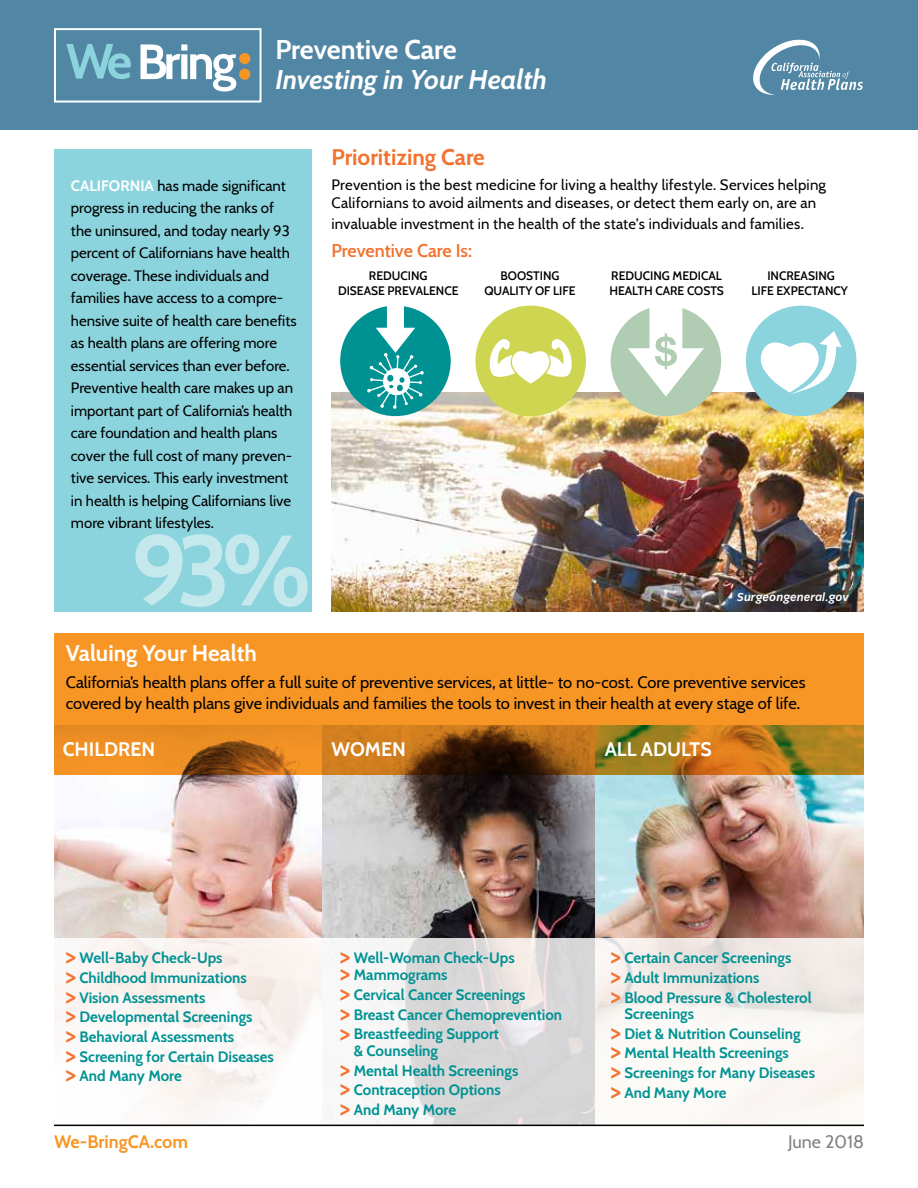
<style>
.page{position:relative;width:918px;height:1188px;background:#fff}
.page>*{position:absolute;margin:0;border:0;box-sizing:border-box;transform-origin:0 0}
.t1{font:700 99.9px "Cabin";color:#c5e8ec}
.t2{font:italic 700 27px "Cabin";color:#fff}
.t3{font:700 27px "Cabin";letter-spacing:-.005em;color:#fff}
.t4{font:700 22.5px "Cabin";color:#fff}
.t5{font:700 22.5px "Cabin";color:#f37230}
.t6{font:700 19.5px "Cabin";color:#fff}
.t7{font:600 18px "Cabin";letter-spacing:-.005em;color:#f37230}
.t8{font:700 18px "Cabin";color:#f89625}
.t9{font:18px "Cabin";color:#808285}
.t10{font:16.5px/21.6px "Cabin";color:#000}
.t11{font:15px/22.5px "Cabin";color:#000}
.t12{font:700 15px/19.6px "Cabin";color:#009293}
.t13{font:600 12px/14.4px "Cabin";color:#000;text-align:center}
.t14{font:italic 700 12px "Congress Sans";color:#fff}
.s1{font-weight:700;color:#fff}
.s2{font-family:"Congress Sans";font-size:24px;color:#f37230}
</style>
<div class="page">
<div style="left:0;top:0;width:918px;height:130px;background:#5186a4"></div>
<img style="left:54px;top:774px;width:810px;height:165px">
<div style="left:54px;top:149px;width:257px;height:462px;background:#8bd3dd"></div>
<svg style="left:54px;top:939px;width:810px;height:186px;fill:#f8f4f2"></svg>
<svg style="left:54px;top:633px;width:810px;height:141px;background:#df8821"></svg>
<div style="left:54px;top:28px;width:208px;height:75px;border:2px solid #fff"></div>
<svg style="left:66px;top:44px;width:65px;height:35px"></svg>
<svg style="left:141px;top:44px;width:95px;height:48px"></svg>
<div style="left:239px;top:53px;width:11px;height:11px;background:#f89625;border-radius:50%"></div>
<div style="left:239px;top:69px;width:11px;height:11px;background:#f89625;border-radius:50%"></div>
<img style="left:332px;top:392px;width:532px;height:219px">
<div style="left:475px;top:306px;width:111px;height:110px;background:#ced551;border-radius:50%"></div>
<svg style="left:489px;top:339px;width:83px;height:45px"></svg>
<div style="left:340px;top:306px;width:111px;height:110px;background:#009293;border-radius:50%"></div>
<svg style="left:367px;top:306px;width:57px;height:103px"></svg>
<div style="left:611px;top:306px;width:110px;height:110px;background:#b0cdb3;border-radius:50%"></div>
<svg style="left:628px;top:306px;width:76px;height:91px"></svg>
<div style="left:746px;top:306px;width:110px;height:110px;background:#8bd3dd;border-radius:50%"></div>
<svg style="left:756px;top:331px;width:86px;height:63px"></svg>
<hr style="left:54px;top:1125px;width:810px;height:1px;background:#000">
<svg style="left:753px;top:39px;width:110px;height:56px"></svg>
<h2 class="t3" style="left:275px;top:28px;width:183px">Preventive Care</h2>
<h2 class="t2" style="left:275px;top:58px;width:273px">Investing in Your Health</h2>
<p class="t11" style="left:71px;top:173px;width:227px"><span class="s1">CALIFORNIA</span> has made significant progress in reducing the ranks of the uninsured, and today nearly 93 percent of Californians have health coverage. These individuals and families have access to a compre&shy;hensive suite of health care benefits as health plans are offering more essential services than ever before.<br>Preventive health care makes up an important part of California’s health care foundation and health plans cover the full cost of many preven&shy;tive services. This early investment in health is helping Californians live more vibrant lifestyles.</p>
<h1 class="t1" style="left:131px;top:492px;width:183px">93%</h1>
<h3 class="t5" style="left:332px;top:139px;width:155px">Prioritizing Care</h3>
<p class="t11" style="left:332px;top:174px;width:496px;line-height:18px">Prevention is the best medicine for living a healthy lifestyle. Services helping<br>Californians to avoid ailments and diseases, or detect them early on, are an</p>
<p class="t11" style="left:332px;top:212px;width:474px">invaluable investment in the health of the state’s individuals and families.</p>
<p class="t7" style="left:332px;top:237px;width:142px">Preventive Care Is:</p>
<p class="t13" style="left:338px;top:268px;width:122px">REDUCING<br>DISEASE PREVALENCE</p>
<p class="t13" style="left:484px;top:268px;width:93px">BOOSTING<br>QUALITY OF LIFE</p>
<p class="t13" style="left:609px;top:268px;width:116px;text-align:left">REDUCING MEDICAL<br>HEALTH CARE COSTS</p>
<p class="t13" style="left:752px;top:268px;width:98px">INCREASING<br>LIFE EXPECTANCY</p>
<p class="t14" style="left:737px;top:590px;width:113px">Surgeongeneral.gov</p>
<h3 class="t4" style="left:66px;top:636px;width:192px">Valuing Your Health</h3>
<p class="t10" style="left:66px;top:670px;width:741px">California’s health plans offer a full suite of preventive services, at little- to no-cost. Core preventive services covered by health plans give individuals and families the tools to invest in their health at every stage of life.</p>
<h3 class="t6" style="left:63px;top:734px;width:94px">CHILDREN</h3>
<h3 class="t6" style="left:332px;top:734px;width:76px">WOMEN</h3>
<h3 class="t6" style="left:605px;top:734px;width:108px">ALL ADULTS</h3>
<p class="t12" style="left:66px;top:947px;width:210px"><span class="s2">&gt;</span> Well-Baby Check-Ups<br><span class="s2">&gt;</span> Childhood Immunizations<br><span class="s2">&gt;</span> Vision Assessments<br><span class="s2">&gt;</span> Developmental Screenings<br><span class="s2">&gt;</span> Behavioral Assessments<br><span class="s2">&gt;</span> Screening for Certain Diseases <span class="s2">&gt;</span> And Many More</p>
<p class="t12" style="left:340px;top:948px;width:176px;line-height:17.2px"><span class="s2">&gt;</span> Well-Woman Check-Ups <span class="s2">&gt;</span> Mammograms</p>
<p class="t12" style="left:340px;top:984px;width:224px"><span class="s2">&gt;</span> Cervical Cancer Screenings<br><span class="s2">&gt;</span> Breast Cancer Chemoprevention <span class="s2">&gt;</span> Breastfeeding Support</p>
<p class="t12" style="left:340px;top:1040px;width:180px;text-indent:14px">&amp; Counseling<br><span class="s2">&gt;</span> Mental Health Screenings <span class="s2">&gt;</span> Contraception Options<br><span class="s2">&gt;</span> And Many More</p>
<p class="t12" style="left:611px;top:947px;width:202px"><span class="s2">&gt;</span> Certain Cancer Screenings<br><span class="s2">&gt;</span> Adult Immunizations<br><span class="s2">&gt;</span> Blood Pressure &amp; Cholesterol</p>
<p class="t12" style="left:611px;top:1003px;width:206px;text-indent:14px">Screenings<br><span class="s2">&gt;</span> Diet &amp; Nutrition Counseling<br><span class="s2">&gt;</span> Mental Health Screenings<br><span class="s2">&gt;</span> Screenings for Many Diseases <span class="s2">&gt;</span> And Many More</p>
<p class="t8" style="left:54px;top:1127px;width:136px">We-BringCA.com</p>
<p class="t9" style="left:788px;top:1127px;width:77px">June 2018</p>
</div>
